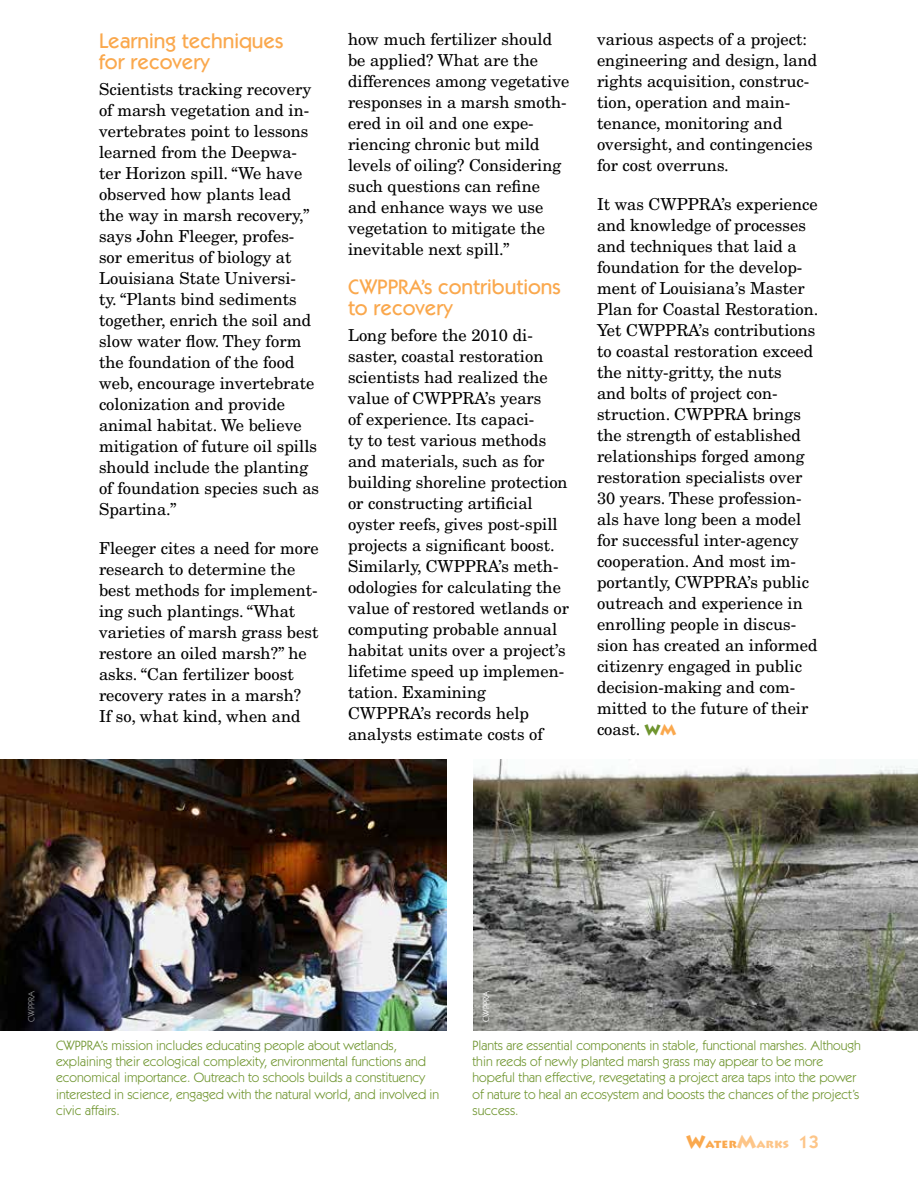
<style>
.page{position:relative;width:918px;height:1188px;background:#fff}
.page>*{position:absolute;margin:0;border:0;box-sizing:border-box;transform-origin:0 0}
.t1{font:500 21px/21px "ITC Kabel Std";color:#faa84d}
.t2{font:16.5px/21px "New Century Schlbk LT Std";color:#000}
.t3{font:13.5px/16.2px "ITC Kabel Std";color:#6f952f}
.t4{font:900 12px "Lithos Pro";color:#faa84d}
.t5{font:9px "ITC Kabel Std";color:#939598}
.t6{font:9px "ITC Kabel Std";color:#fff}
.s1{font-family:"Lithos Pro";font-weight:900;font-size:15px;color:#6f952f}
.s2{font-family:"Lithos Pro";font-weight:900;font-size:15px;color:#faa84d}
.s3{font-size:18px}
.s4{font-size:18px;color:#fdc588}
.s5{color:#fdc588}
.s6{font-family:"ITC Kabel Std";font-weight:600;font-size:18px;color:#fdc588}
</style>
<div class="page">
<img style="left:473px;top:759px;width:445px;height:271px">
<img style="left:0;top:759px;width:447px;height:271px">
<p class="t1" style="left:99px;top:30px;width:186px">Learning techniques for recovery</p>
<p class="t2" style="left:99px;top:79px;width:222px">Scientists tracking recovery of marsh vegetation and in&shy;vertebrates point to lessons learned from the Deepwa&shy;ter Horizon spill. “We have observed how plants lead the way in marsh recovery,” says John Fleeger, profes&shy;sor emeritus of biology at<br>Louisiana State Universi-<br>ty. “Plants bind sediments together, enrich the soil and slow water flow. They form the foundation of the food web, encourage invertebrate colonization and provide animal habitat. We believe mitigation of future oil spills should include the planting of foundation species such as<br>Spartina.”</p>
<p class="t2" style="left:99px;top:538px;width:221px">Fleeger cites a need for more research to determine the best methods for implement&shy;ing such plantings. “What varieties of marsh grass best restore an oiled marsh?” he asks. “Can fertilizer boost recovery rates in a marsh?<br>If so, what kind, when and</p>
<p class="t2" style="left:348px;top:28px;width:223px">how much fertilizer should be applied? What are the differences among vegetative responses in a marsh smoth&shy;ered in oil and one expe&shy;riencing chronic but mild levels of oiling? Considering such questions can refine and enhance ways we use vegetation to mitigate the inevitable next spill.”</p>
<p class="t1" style="left:348px;top:276px;width:214px">CWPPRA’s contributions to recovery</p>
<p class="t2" style="left:348px;top:325px;width:223px">Long before the 2010 di&shy;saster, coastal restoration scientists had realized the value of CWPPRA’s years<br>of experience. Its capaci-<br>ty to test various methods and materials, such as for building shoreline protection or constructing artificial oyster reefs, gives post-spill projects a significant boost.<br>Similarly, CWPPRA’s meth&shy;odologies for calculating the value of restored wetlands or computing probable annual habitat units over a project’s lifetime speed up implemen&shy;tation. Examining<br>CWPPRA’s records help analysts estimate costs of</p>
<p class="t2" style="left:597px;top:28px;width:222px">various aspects of a project: engineering and design, land rights acquisition, construc&shy;tion, operation and main&shy;tenance, monitoring and oversight, and contingencies for cost overruns.</p>
<p class="t2" style="left:597px;top:194px;width:223px">It was CWPPRA’s experience and knowledge of processes and techniques that laid a foundation for the develop&shy;ment of Louisiana’s Master<br>Plan for Coastal Restoration.<br>Yet CWPPRA’s contributions to coastal restoration exceed the nitty-gritty, the nuts<br>and bolts of project con&shy;struction. CWPPRA brings the strength of established relationships forged among restoration specialists over<br>30 years. These profession&shy;als have long been a model for successful inter-agency cooperation. And most im&shy;portantly, CWPPRA’s public outreach and experience in enrolling people in discus&shy;sion has created an informed citizenry engaged in public decision-making and com&shy;mitted to the future of their coast. <span class="s1">W</span><span class="s2">M</span></p>
<p class="t5" style="left:26px;top:1022px;width:32px;rotate:-90deg">CWPPRA</p>
<p class="t6" style="left:481px;top:1022px;width:32px;rotate:-90deg">CWPPRA</p>
<p class="t3" style="left:56px;top:1037px;width:385px">CWPPRA’s mission includes educating people about wetlands, explaining their ecological complexity, environmental functions and economical importance. Outreach to schools builds a constituency interested in science, engaged with the natural world, and involved in civic affairs.</p>
<p class="t3" style="left:472px;top:1037px;width:390px">Plants are essential components in stable, functional marshes. Although thin reeds of newly planted marsh grass may appear to be more hopeful than effective, revegetating a project area taps into the power of nature to heal an ecosystem and boosts the chances of the project’s success.</p>
<p class="t4" style="left:686px;top:1136px;width:134px"><span class="s3">W</span>ater<span class="s4">M</span><span class="s5">arks</span> <span class="s6">13</span></p>
</div>
